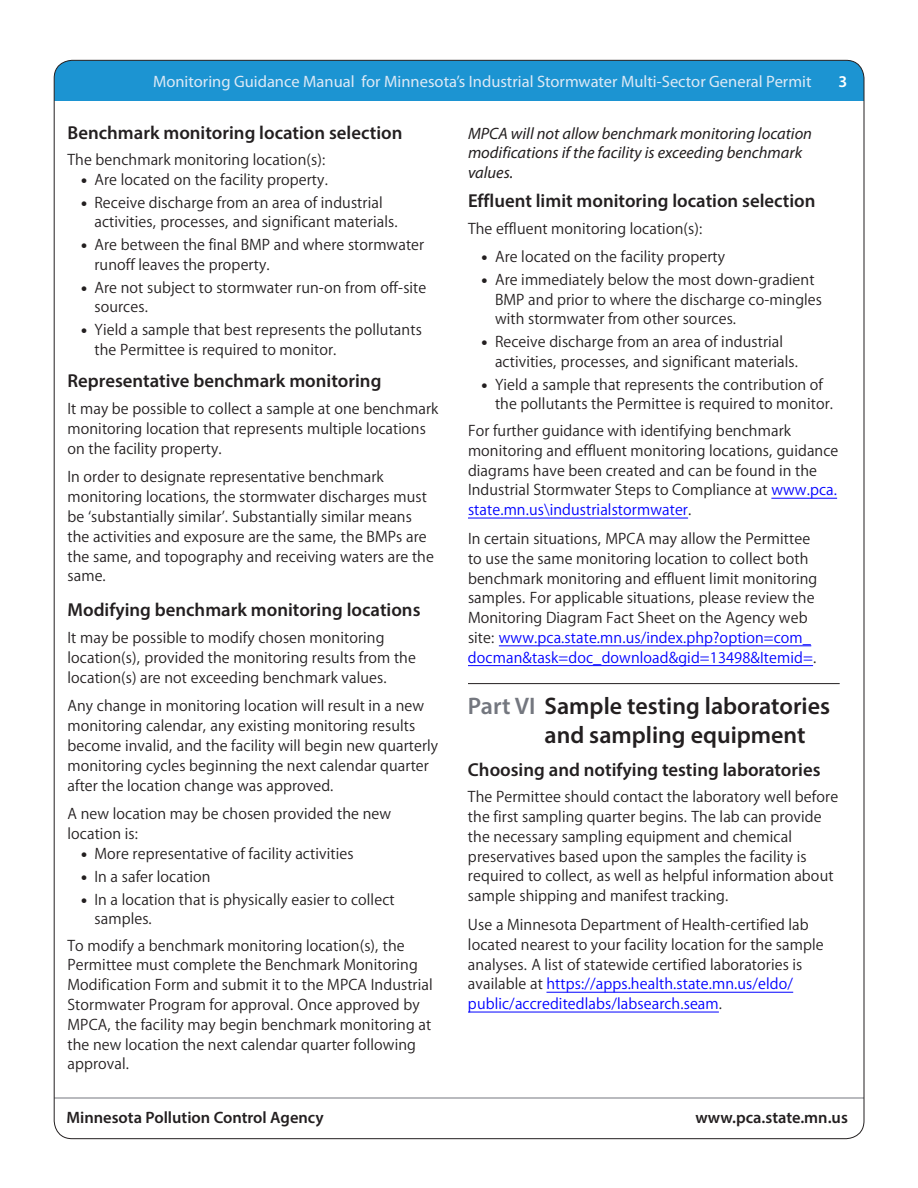
<style>
.page{position:relative;width:918px;height:1188px;background:#fff}
.page>*{position:absolute;margin:0;border:0;box-sizing:border-box;transform-origin:0 0}
.Chapter_1_line_above{font:600 24px/28.8px "Myriad Pro";color:#231f20}
.Subhead2_MPsb12{font:600 18.75px "Myriad Pro";color:#231f20}
.Body_Copy{font:16.5px/19.8px "Myriad PCA Text";color:#231f20}
.Myriad_Pro_Italic{font:italic 16.5px/19.5px "Myriad Pro";color:#231f20}
.t1{font:16.5px "Myriad Pro";color:#dce9f6}
.t2{font:600 16.5px "Myriad Pro";color:#231f20}
.t3{font:600 16.5px "Myriad Pro";color:#fff}
.s1{color:#00f}
.s2{color:#74777f}
</style>
<div class="page">
<hr style="left:54px;top:1098px;width:810px;height:1px;background:#74777f">
<div style="left:54px;top:60px;width:810px;height:40px;background:#1c94d2"></div>
<hr style="left:771px;top:498px;width:66px;height:1px;background:#00f">
<hr style="left:468px;top:518px;width:220px;height:1px;background:#00f">
<hr style="left:499px;top:645px;width:312px;height:1px;background:#00f">
<hr style="left:468px;top:665px;width:345px;height:1px;background:#00f">
<hr style="left:468px;top:683px;width:372px;height:1px;background:#231f20">
<hr style="left:547px;top:992px;width:246px;height:1px;background:#00f">
<hr style="left:468px;top:1012px;width:251px;height:1px;background:#00f">
<p class="t1" style="left:153px;top:71px;width:660px">Monitoring Guidance Manual for Minnesota’s Industrial Stormwater Multi-Sector General Permit</p>
<p class="t3" style="left:839px;top:70px;width:10px">3</p>
<p class="Subhead2_MPsb12" style="left:68px;top:120px;width:336px">Benchmark monitoring location selection</p>
<p class="Body_Copy" style="left:68px;top:150px;width:259px">The benchmark monitoring location(s):</p>
<p class="Body_Copy" style="left:81px;top:170px;width:248px">• Are located on the facility property.</p>
<p class="Body_Copy" style="left:94px;top:193px;width:305px;text-indent:-14px">• Receive discharge from an area of industrial activities, processes, and significant materials.</p>
<p class="Body_Copy" style="left:94px;top:236px;width:331px;text-indent:-14px">• Are between the final BMP and where stormwater runoff leaves the property.</p>
<p class="Body_Copy" style="left:94px;top:278px;width:334px;text-indent:-14px">• Are not subject to stormwater run-on from off-site sources.</p>
<p class="Body_Copy" style="left:94px;top:321px;width:329px;text-indent:-14px">• Yield a sample that best represents the pollutants the Permittee is required to monitor.</p>
<p class="Subhead2_MPsb12" style="left:68px;top:369px;width:315px">Representative benchmark monitoring</p>
<p class="Body_Copy" style="left:68px;top:399px;width:372px">It may be possible to collect a sample at one benchmark monitoring location that represents multiple locations on the facility property.</p>
<p class="Body_Copy" style="left:68px;top:468px;width:368px">In order to designate representative benchmark monitoring locations, the stormwater discharges must be ‘substantially similar’. Substantially similar means the activities and exposure are the same, the BMPs are the same, and topography and receiving waters are the same.</p>
<p class="Subhead2_MPsb12" style="left:68px;top:598px;width:355px">Modifying benchmark monitoring locations</p>
<p class="Body_Copy" style="left:68px;top:628px;width:350px">It may be possible to modify chosen monitoring location(s), provided the monitoring results from the location(s) are not exceeding benchmark values.</p>
<p class="Body_Copy" style="left:68px;top:697px;width:372px">Any change in monitoring location will result in a new monitoring calendar, any existing monitoring results become invalid, and the facility will begin new quarterly monitoring cycles beginning the next calendar quarter after the location change was approved.</p>
<p class="Body_Copy" style="left:68px;top:805px;width:325px">A new location may be chosen provided the new location is:</p>
<p class="Body_Copy" style="left:81px;top:844px;width:274px">• More representative of facility activities</p>
<p class="Body_Copy" style="left:81px;top:867px;width:131px">• In a safer location</p>
<p class="Body_Copy" style="left:94px;top:890px;width:302px;text-indent:-14px">• In a location that is physically easier to collect samples.</p>
<p class="Body_Copy" style="left:68px;top:936px;width:367px">To modify a benchmark monitoring location(s), the Permittee must complete the Benchmark Monitoring Modification Form and submit it to the MPCA Industrial Stormwater Program for approval. Once approved by MPCA, the facility may begin benchmark monitoring at the new location the next calendar quarter following approval.</p>
<p class="Myriad_Pro_Italic" style="left:468px;top:123px;width:346px">MPCA will not allow benchmark monitoring location modifications if the facility is exceeding benchmark values.</p>
<p class="Subhead2_MPsb12" style="left:468px;top:189px;width:349px">Effluent limit monitoring location selection</p>
<p class="Body_Copy" style="left:468px;top:219px;width:236px">The effluent monitoring location(s):</p>
<p class="Body_Copy" style="left:482px;top:248px;width:245px">• Are located on the facility property</p>
<p class="Body_Copy" style="left:495px;top:271px;width:329px;text-indent:-14px">• Are immediately below the most down-gradient<br>BMP and prior to where the discharge co-mingles with stormwater from other sources.</p>
<p class="Body_Copy" style="left:495px;top:333px;width:305px;text-indent:-14px">• Receive discharge from an area of industrial activities, processes, and significant materials.</p>
<p class="Body_Copy" style="left:495px;top:375px;width:340px;text-indent:-14px">• Yield a sample that represents the contribution of the pollutants the Permittee is required to monitor.</p>
<p class="Body_Copy" style="left:468px;top:421px;width:372px">For further guidance with identifying benchmark monitoring and effluent monitoring locations, guidance diagrams have been created and can be found in the Industrial Stormwater Steps to Compliance at <span class="s1">www.pca. state.mn.us\industrialstormwater</span>.</p>
<p class="Body_Copy" style="left:468px;top:529px;width:351px">In certain situations, MPCA may allow the Permittee to use the same monitoring location to collect both benchmark monitoring and effluent limit monitoring samples. For applicable situations, please review the Monitoring Diagram Fact Sheet on the Agency web site: <span class="s1">www.pca.state.mn.us/index.php?option=com_ docman&amp;task=doc_download&amp;gid=13498&amp;Itemid=</span>.</p>
<p class="Chapter_1_line_above" style="left:544px;top:691px;width:287px;text-indent:-76px"><span class="s2">Part VI</span> Sample testing laboratories and sampling equipment</p>
<p class="Subhead2_MPsb12" style="left:468px;top:757px;width:354px">Choosing and notifying testing laboratories</p>
<p class="Body_Copy" style="left:468px;top:788px;width:372px">The Permittee should contact the laboratory well before the first sampling quarter begins. The lab can provide the necessary sampling equipment and chemical preservatives based upon the samples the facility is required to collect, as well as helpful information about sample shipping and manifest tracking.</p>
<p class="Body_Copy" style="left:468px;top:915px;width:357px">Use a Minnesota Department of Health-certified lab located nearest to your facility location for the sample analyses. A list of statewide certified laboratories is available at <span class="s1">https://apps.health.state.mn.us/eldo/ public/accreditedlabs/labsearch.seam</span>.</p>
<p class="t2" style="left:66px;top:1107px;width:259px">Minnesota Pollution Control Agency</p>
<p class="t2" style="left:695px;top:1107px;width:154px">www.pca.state.mn.us</p>
</div>
